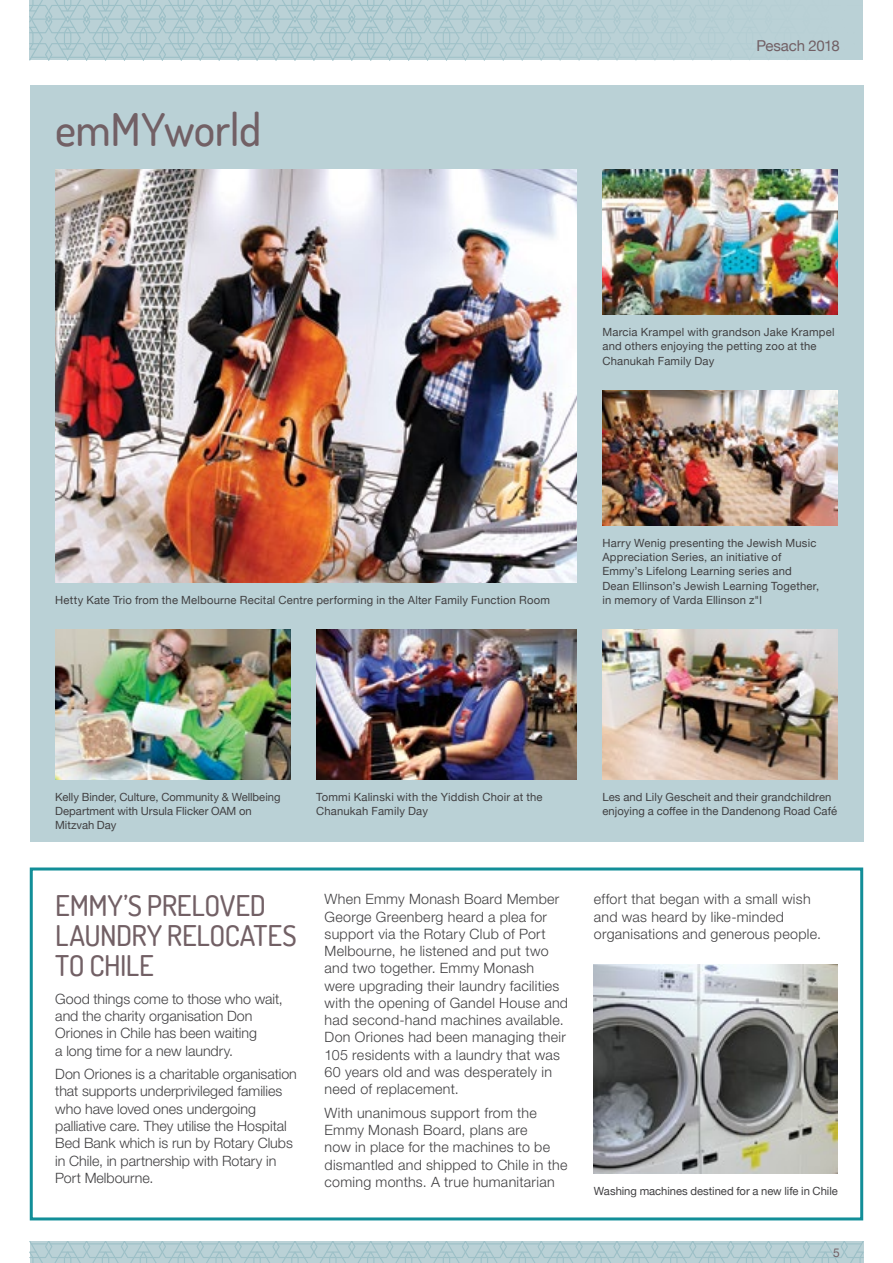
<style>
.page{position:relative;width:893px;height:1263px;background:#fff}
.page>*{position:absolute;margin:0;border:0;box-sizing:border-box;transform-origin:0 0}
.t1{font:500 45px "Dosis";letter-spacing:-.015em;color:#726065}
.t2{font:500 28.5px/30px "Dosis";letter-spacing:-.01em;color:#726065}
.t3{font:15px "Helvetica Neue";letter-spacing:-.02em;color:#726065}
.t4{font:300 14.25px/17.2px "Helvetica Neue";letter-spacing:.015em;color:#414042}
.t5{font:12px "Helvetica Neue";color:#726065}
.t6{font:11.25px/14.2px "Helvetica Neue";letter-spacing:.015em;color:#414042}
.t7{font:11.25px/14.2px "Helvetica Neue";letter-spacing:-.005em;color:#414042}
</style>
<div class="page">
<svg style="left:30px;top:1241px;width:833px;height:22px;background:#b2ccd2"></svg>
<svg style="left:30px;top:0;width:833px;height:60px;background:#b4cdd3"></svg>
<div style="left:30px;top:85px;width:833px;height:757px;background:#bad1d6"></div>
<div style="left:30px;top:867px;width:833px;height:353px;border:3px solid #128e98"></div>
<img style="left:594px;top:964px;width:244px;height:209px">
<img style="left:316px;top:629px;width:261px;height:150px">
<img style="left:602px;top:390px;width:236px;height:135px">
<img style="left:602px;top:629px;width:236px;height:150px">
<img style="left:602px;top:170px;width:236px;height:145px">
<img style="left:55px;top:629px;width:236px;height:150px">
<img style="left:55px;top:170px;width:522px;height:412px">
<h1 class="t1" style="left:55px;top:100px;width:207px">emMYworld</h1>
<p class="t3" style="left:756px;top:35px;width:85px">Pesach 2018</p>
<p class="t6" style="left:602px;top:326px;width:234px">Marcia Krampel with grandson Jake Krampel and others enjoying the petting zoo at the<br>Chanukah Family Day</p>
<p class="t6" style="left:55px;top:593px;width:496px">Hetty Kate Trio from the Melbourne Recital Centre performing in the Alter Family Function Room</p>
<p class="t6" style="left:602px;top:536px;width:218px">Harry Wenig presenting the Jewish Music Appreciation Series, an initiative of Emmy’s Lifelong Learning series and Dean Ellinson’s Jewish Learning Together, in memory of Varda Ellinson z"l</p>
<p class="t7" style="left:55px;top:790px;width:227px">Kelly Binder, Culture, Community &amp; Wellbeing<br>Department with Ursula Flicker OAM on<br>Mitzvah Day</p>
<p class="t6" style="left:316px;top:790px;width:228px">Tommi Kalinski with the Yiddish Choir at the<br>Chanukah Family Day</p>
<h2 class="t2" style="left:55px;top:889px;width:243px">EMMY’S PRELOVED<br>LAUNDRY RELOCATES<br>TO CHILE</h2>
<p class="t4" style="left:55px;top:990px;width:229px">Good things come to those who wait, and the charity organisation Don<br>Oriones in Chile has been waiting<br>a long time for a new laundry.</p>
<p class="t4" style="left:55px;top:1065px;width:243px">Don Oriones is a charitable organisation that supports underprivileged families who have loved ones undergoing palliative care. They utilise the Hospital Bed Bank which is run by Rotary Clubs in Chile, in partnership with Rotary in Port Melbourne.</p>
<p class="t4" style="left:325px;top:890px;width:245px">When Emmy Monash Board Member George Greenberg heard a plea for support via the Rotary Club of Port Melbourne, he listened and put two and two together. Emmy Monash were upgrading their laundry facilities with the opening of Gandel House and had second-hand machines available.<br>Don Oriones had been managing their 105 residents with a laundry that was 60 years old and was desperately in need of replacement.</p>
<p class="t4" style="left:325px;top:1104px;width:244px">With unanimous support from the Emmy Monash Board, plans are<br>now in place for the machines to be dismantled and shipped to Chile in the coming months. A true humanitarian</p>
<p class="t6" style="left:602px;top:790px;width:236px">Les and Lily Gescheit and their grandchildren enjoying a coffee in the Dandenong Road Café</p>
<p class="t4" style="left:594px;top:890px;width:229px">effort that began with a small wish and was heard by like-minded organisations and generous people.</p>
<p class="t7" style="left:594px;top:1184px;width:245px">Washing machines destined for a new life in Chile</p>
<p class="t5" style="left:833px;top:1244px;width:8px">5</p>
</div>
